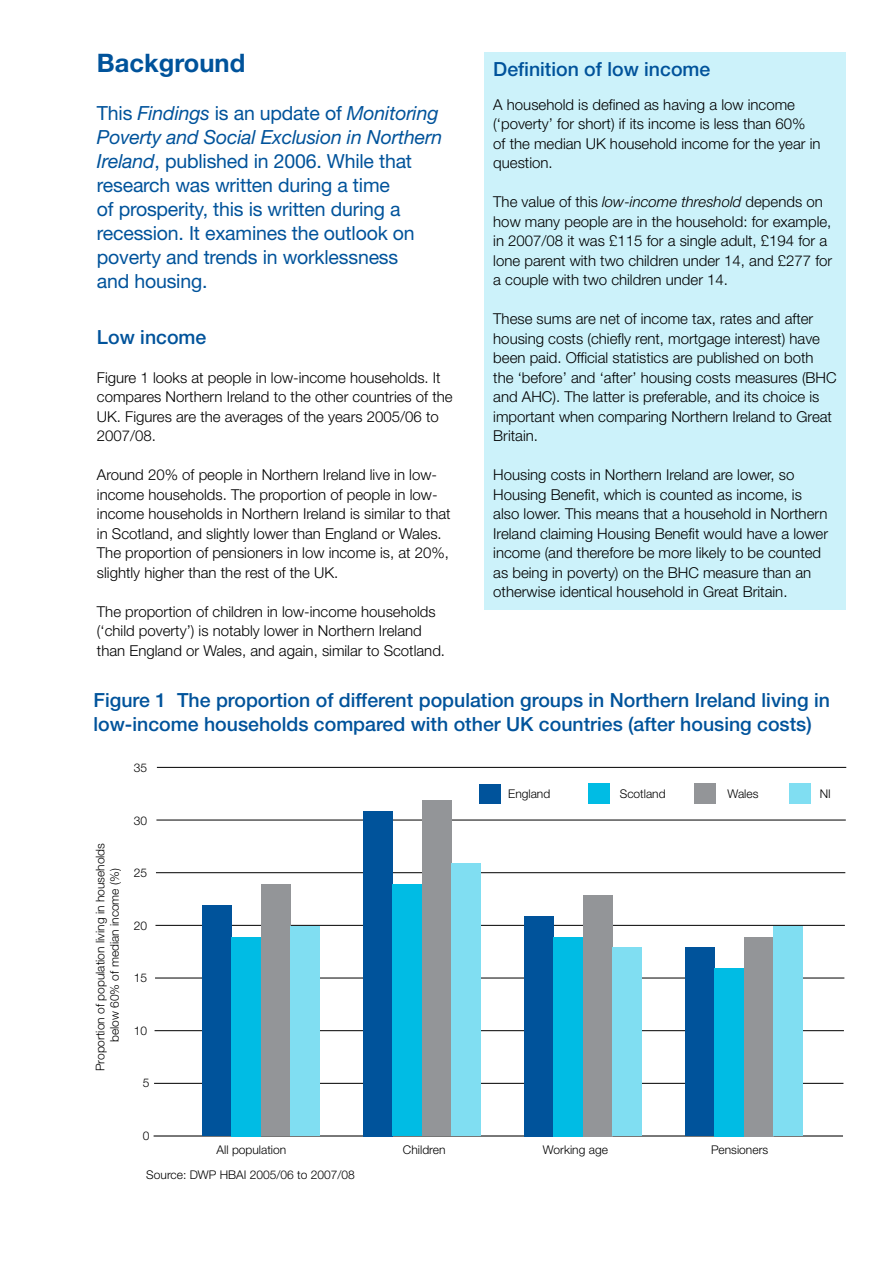
<style>
.page{position:relative;width:893px;height:1263px;background:#fff}
.page>*{position:absolute;margin:0;border:0;box-sizing:border-box;transform-origin:0 0}
.t1{font:700 25.5px "Helvetica Neue";color:#00539b}
.t2{font:19.5px/24px "Helvetica Neue";letter-spacing:-.01em;color:#00539b}
.t3{font:500 19.5px/24px "Helvetica Neue";color:#00539b}
.t4{font:300 15px/19.5px "Helvetica Neue";color:#000}
.t5{font:300 12px/14.4px "Helvetica Neue";color:#000;text-align:center}
.s1{font-style:italic}
</style>
<div class="page">
<div style="left:485px;top:52px;width:361px;height:557px;background:#ccf2fa"></div>
<hr style="left:154px;top:1135px;width:688px;height:1px;background:#000">
<hr style="left:155px;top:1083px;width:688px;height:1px;background:#000">
<hr style="left:155px;top:1030px;width:688px;height:1px;background:#000">
<hr style="left:156px;top:977px;width:688px;height:1px;background:#000">
<hr style="left:156px;top:925px;width:688px;height:1px;background:#000">
<hr style="left:156px;top:872px;width:689px;height:1px;background:#000">
<hr style="left:157px;top:820px;width:688px;height:1px;background:#000">
<hr style="left:157px;top:767px;width:689px;height:1px;background:#000">
<div style="left:480px;top:784px;width:21px;height:20px;background:#00539b"></div>
<div style="left:588px;top:784px;width:21px;height:20px;background:#00bce4"></div>
<div style="left:694px;top:784px;width:22px;height:20px;background:#939598"></div>
<div style="left:202px;top:905px;width:30px;height:231px;background:#00539b"></div>
<div style="left:363px;top:811px;width:30px;height:325px;background:#00539b"></div>
<div style="left:524px;top:916px;width:30px;height:220px;background:#00539b"></div>
<div style="left:685px;top:947px;width:30px;height:189px;background:#00539b"></div>
<div style="left:232px;top:937px;width:29px;height:199px;background:#00bce4"></div>
<div style="left:393px;top:884px;width:29px;height:252px;background:#00bce4"></div>
<div style="left:554px;top:937px;width:29px;height:199px;background:#00bce4"></div>
<div style="left:715px;top:968px;width:29px;height:168px;background:#00bce4"></div>
<div style="left:261px;top:884px;width:29px;height:252px;background:#939598"></div>
<div style="left:422px;top:800px;width:29px;height:336px;background:#939598"></div>
<div style="left:583px;top:895px;width:29px;height:241px;background:#939598"></div>
<div style="left:744px;top:937px;width:29px;height:199px;background:#939598"></div>
<div style="left:290px;top:926px;width:30px;height:210px;background:#80def2"></div>
<div style="left:451px;top:863px;width:30px;height:273px;background:#80def2"></div>
<div style="left:612px;top:947px;width:30px;height:189px;background:#80def2"></div>
<div style="left:773px;top:926px;width:30px;height:210px;background:#80def2"></div>
<div style="left:790px;top:784px;width:21px;height:20px;background:#80def2"></div>
<h1 class="t1" style="left:97px;top:47px;width:150px">Background</h1>
<p class="t2" style="left:97px;top:101px;width:347px">This <span class="s1">Findings</span> is an update of <span class="s1">Monitoring Poverty and Social Exclusion in Northern Ireland</span>, published in 2006. While that research was written during a time<br>of prosperity, this is written during a recession. It examines the outlook on poverty and trends in worklessness<br>and housing.</p>
<h2 class="t3" style="left:97px;top:324px;width:111px">Low income</h2>
<p class="t4" style="left:97px;top:367px;width:357px">Figure 1 looks at people in low-income households. It compares Northern Ireland to the other countries of the UK. Figures are the averages of the years 2005/06 to 2007/08.</p>
<p class="t4" style="left:97px;top:465px;width:355px">Around 20% of people in Northern Ireland live in low&shy;income households. The proportion of people in low&shy;income households in Northern Ireland is similar to that in Scotland, and slightly lower than England or Wales.<br>The proportion of pensioners in low income is, at 20%, slightly higher than the rest of the UK.</p>
<p class="t4" style="left:97px;top:601px;width:350px">The proportion of children in low-income households (‘child poverty’) is notably lower in Northern Ireland than England or Wales, and again, similar to Scotland.</p>
<h2 class="t3" style="left:493px;top:57px;width:219px">Definition of low income</h2>
<p class="t4" style="left:493px;top:94px;width:329px">A household is defined as having a low income (‘poverty’ for short) if its income is less than 60% of the median UK household income for the year in question.</p>
<p class="t4" style="left:493px;top:192px;width:341px">The value of this <span class="s1">low-income threshold</span> depends on how many people are in the household: for example, in 2007/08 it was £115 for a single adult, £194 for a lone parent with two children under 14, and £277 for a couple with two children under 14.</p>
<p class="t4" style="left:493px;top:309px;width:345px">These sums are net of income tax, rates and after housing costs (chiefly rent, mortgage interest) have been paid. Official statistics are published on both the ‘before’ and ‘after’ housing costs measures (BHC and AHC). The latter is preferable, and its choice is important when comparing Northern Ireland to Great Britain.</p>
<p class="t4" style="left:493px;top:465px;width:336px">Housing costs in Northern Ireland are lower, so Housing Benefit, which is counted as income, is also lower. This means that a household in Northern Ireland claiming Housing Benefit would have a lower income (and therefore be more likely to be counted as being in poverty) on the BHC measure than an otherwise identical household in Great Britain.</p>
<h2 class="t3" style="left:94px;top:688px;width:738px">Figure 1 The proportion of different population groups in Northern Ireland living in low-income households compared with other UK countries (after housing costs)</h2>
<p class="t5" style="left:134px;top:760px;width:15px">35</p>
<p class="t5" style="left:93px;top:1071px;width:230px;rotate:-90deg">Proportion of population living in households below 60% of median income (%)</p>
<p class="t5" style="left:134px;top:813px;width:15px">30</p>
<p class="t5" style="left:134px;top:865px;width:15px">25</p>
<p class="t5" style="left:134px;top:918px;width:15px">20</p>
<p class="t5" style="left:134px;top:970px;width:15px">15</p>
<p class="t5" style="left:134px;top:1023px;width:15px">10</p>
<p class="t5" style="left:143px;top:1075px;width:8px">5</p>
<p class="t5" style="left:508px;top:786px;width:44px">England</p>
<p class="t5" style="left:620px;top:786px;width:47px">Scotland</p>
<p class="t5" style="left:727px;top:786px;width:32px">Wales</p>
<p class="t5" style="left:820px;top:786px;width:13px">NI</p>
<p class="t5" style="left:143px;top:1128px;width:8px">0</p>
<p class="t5" style="left:217px;top:1142px;width:71px">All population</p>
<p class="t5" style="left:403px;top:1142px;width:44px">Children</p>
<p class="t5" style="left:543px;top:1142px;width:66px">Working age</p>
<p class="t5" style="left:711px;top:1142px;width:59px">Pensioners</p>
<p class="t5" style="left:146px;top:1167px;width:210px">Source: DWP HBAI 2005/06 to 2007/08</p>
</div>
